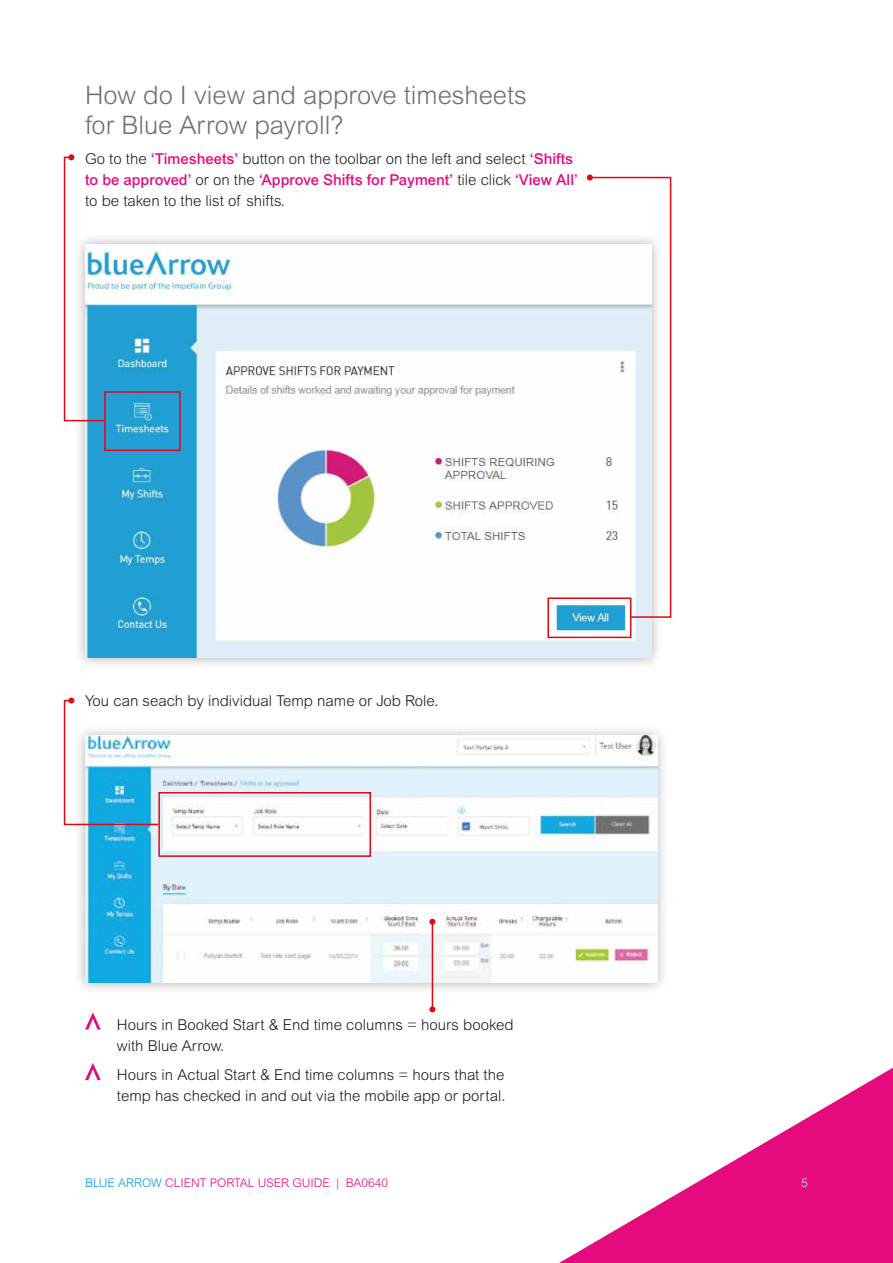
<style>
.page{position:relative;width:893px;height:1263px;background:#fff}
.page>*{position:absolute;margin:0;border:0;box-sizing:border-box;transform-origin:0 0}
.t1{font:300 25.5px/30.6px "Arial MT Std";color:#706f6f}
.t2{font:300 15px/21px "Arial MT Std";color:#1d1d1b}
.t3{font:300 12px "Arial MT Std";color:#e50b7e}
.t4{font:300 12px "Arial MT Std";color:#fff}
.s1{font-weight:500;color:#e50b7e}
.s2{color:#009fe3}
</style>
<div class="page">
<svg style="left:559px;top:1068px;width:334px;height:195px"></svg>
<div style="left:73px;top:233px;width:590px;height:436px;background:#1d1d1b;opacity:.35"></div>
<img style="left:85px;top:244px;width:566px;height:413px">
<div style="left:73px;top:724px;width:595px;height:270px;background:#1d1d1b;opacity:.35"></div>
<img style="left:85px;top:736px;width:572px;height:246px">
<div style="left:104px;top:391px;width:77px;height:60px;border:2px solid #e30613"></div>
<svg style="left:63px;top:154px;width:43px;height:268px"></svg>
<svg style="left:63px;top:697px;width:97px;height:129px"></svg>
<div style="left:547px;top:597px;width:84px;height:41px;border:2px solid #e30613"></div>
<svg style="left:587px;top:175px;width:85px;height:443px"></svg>
<div style="left:158px;top:792px;width:213px;height:65px;border:2px solid #e30613"></div>
<svg style="left:85px;top:1012px;width:16px;height:17px"></svg>
<svg style="left:85px;top:1063px;width:16px;height:17px"></svg>
<hr style="left:432px;top:922px;width:1px;height:87px;background:#e30613">
<svg style="left:429px;top:919px;width:6px;height:6px"></svg>
<svg style="left:429px;top:1006px;width:6px;height:6px"></svg>
<h1 class="t1" style="left:85px;top:79px;width:443px">How do I view and approve timesheets for Blue Arrow payroll?</h1>
<p class="t2" style="left:85px;top:148px;width:494px">Go to the <span class="s1">‘Timesheets’</span> button on the toolbar on the left and select <span class="s1">‘Shifts to be approved’</span> or on the <span class="s1">‘Approve Shifts for Payment’</span> tile click <span class="s1">‘View All’ </span>to be taken to the list of shifts.</p>
<p class="t2" style="left:85px;top:690px;width:355px">You can seach by individual Temp name or Job Role.</p>
<p class="t2" style="left:117px;top:1014px;width:398px">Hours in Booked Start &amp; End time columns = hours booked with Blue Arrow.</p>
<p class="t2" style="left:117px;top:1064px;width:390px">Hours in Actual Start &amp; End time columns = hours that the temp has checked in and out via the mobile app or portal.</p>
<p class="t3" style="left:85px;top:1175px;width:305px"><span class="s2">BLUE ARROW</span> CLIENT PORTAL USER GUIDE | BA0640</p>
<p class="t4" style="left:801px;top:1175px;width:8px">5</p>
</div>
